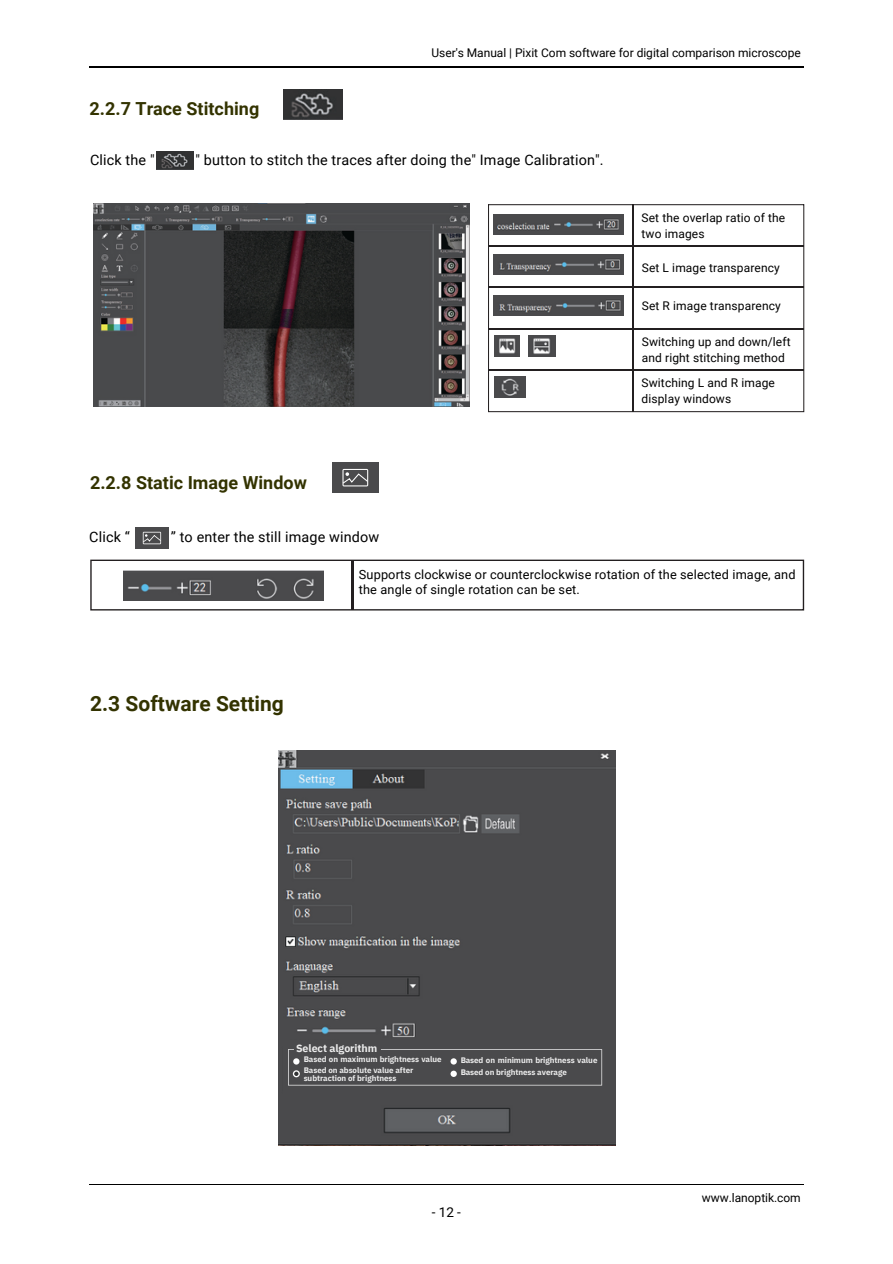
<style>
.page{position:relative;width:893px;height:1264px;background:#fff}
.page>*{position:absolute;margin:0;border:0;box-sizing:border-box;transform-origin:0 0}
.t1{font:700 21px "Roboto";color:#330}
.t2{font:700 18px "Roboto";color:#330}
.t3{font:14.4px "Roboto";letter-spacing:.01em;color:#000}
.t4{font:13.5px "Roboto";color:#000}
.t5{font:12.75px/14.9px "Roboto";letter-spacing:.01em;color:#000}
.t6{font:12px/16px "Roboto";letter-spacing:.01em;color:#000}
.t7{font:700 10.65px "IBM Plex Sans";letter-spacing:-.005em;color:#fff}
.t8{font:700 7.95px/10.9px "IBM Plex Sans";letter-spacing:-.005em;color:#fff}
</style>
<div class="page">
<hr style="left:89px;top:1183px;width:714px;height:1px;background:#000">
<hr style="left:89px;top:66px;width:714px;height:1px;background:#000">
<svg style="left:90px;top:559px;width:714px;height:51px"></svg>
<hr style="left:352px;top:560px;width:1px;height:50px;background:#231f20">
<img style="left:156px;top:151px;width:37px;height:19px">
<svg style="left:136px;top:527px;width:32px;height:22px"></svg>
<svg style="left:143px;top:532px;width:18px;height:12px"></svg>
<div style="left:332px;top:462px;width:46px;height:31px;background:#4a4a4c"></div>
<svg style="left:342px;top:469px;width:26px;height:17px"></svg>
<img style="left:123px;top:570px;width:200px;height:31px">
<img style="left:283px;top:89px;width:60px;height:30px">
<img style="left:278px;top:750px;width:337px;height:395px">
<div style="left:284px;top:1040px;width:323px;height:54px;background:#4a4a4c"></div>
<svg style="left:288px;top:1049px;width:314px;height:36px"></svg>
<div style="left:450px;top:1070px;width:7px;height:6px;background:#fff;border-radius:50%"></div>
<svg style="left:488px;top:204px;width:316px;height:208px"></svg>
<hr style="left:488px;top:370px;width:315px;height:1px;background:#231f20">
<hr style="left:488px;top:328px;width:315px;height:1px;background:#231f20">
<hr style="left:488px;top:287px;width:315px;height:1px;background:#231f20">
<hr style="left:488px;top:245px;width:315px;height:1px;background:#231f20">
<hr style="left:632px;top:205px;width:1px;height:206px;background:#231f20">
<img style="left:494px;top:376px;width:31px;height:21px">
<img style="left:494px;top:336px;width:25px;height:21px">
<img style="left:528px;top:336px;width:27px;height:21px">
<img style="left:93px;top:203px;width:376px;height:204px">
<img style="left:494px;top:215px;width:129px;height:19px">
<img style="left:494px;top:255px;width:129px;height:19px">
<img style="left:494px;top:296px;width:129px;height:19px">
<p class="t2" style="left:89px;top:98px;width:171px">2.2.7 Trace Stitching</p>
<p class="t6" style="left:431px;top:45px;width:371px">User's Manual | Pixit Com software for digital comparison microscope</p>
<p class="t3" style="left:90px;top:152px;width:66px">Click the "</p>
<p class="t3" style="left:195px;top:152px;width:409px">" button to stitch the traces after doing the" Image Calibration".</p>
<p class="t2" style="left:90px;top:472px;width:218px">2.2.8 Static Image Window</p>
<p class="t3" style="left:89px;top:528px;width:42px">Click “</p>
<p class="t3" style="left:171px;top:528px;width:210px">” to enter the still image window</p>
<p class="t6" style="left:641px;top:210px;width:145px">Set the overlap ratio of the two images</p>
<p class="t6" style="left:641px;top:259px;width:140px">Set L image transparency</p>
<p class="t6" style="left:641px;top:297px;width:140px">Set R image transparency</p>
<p class="t6" style="left:641px;top:333px;width:150px">Switching up and down/left</p>
<p class="t6" style="left:641px;top:349px;width:145px">and right stitching method</p>
<p class="t6" style="left:641px;top:375px;width:135px">Switching L and R image</p>
<p class="t6" style="left:641px;top:391px;width:91px">display windows</p>
<p class="t1" style="left:90px;top:691px;width:195px">2.3 Software Setting</p>
<p class="t5" style="left:359px;top:567px;width:438px">Supports clockwise or counterclockwise rotation of the selected image, and the angle of single rotation can be set.</p>
<p class="t7" style="left:296px;top:1041px;width:83px">Select algorithm</p>
<p class="t8" style="left:303px;top:1053px;width:139px">Based on maximum brightness value<br>Based on absolute value after</p>
<p class="t8" style="left:303px;top:1072px;width:94px">subtraction of brightness</p>
<p class="t8" style="left:460px;top:1054px;width:138px;line-height:12px">Based on minimum brightness value<br>Based on brightness average</p>
<p class="t4" style="left:432px;top:1204px;width:31px">-12-</p>
<p class="t6" style="left:701px;top:1189px;width:100px">www.lanoptik.com</p>
</div>
